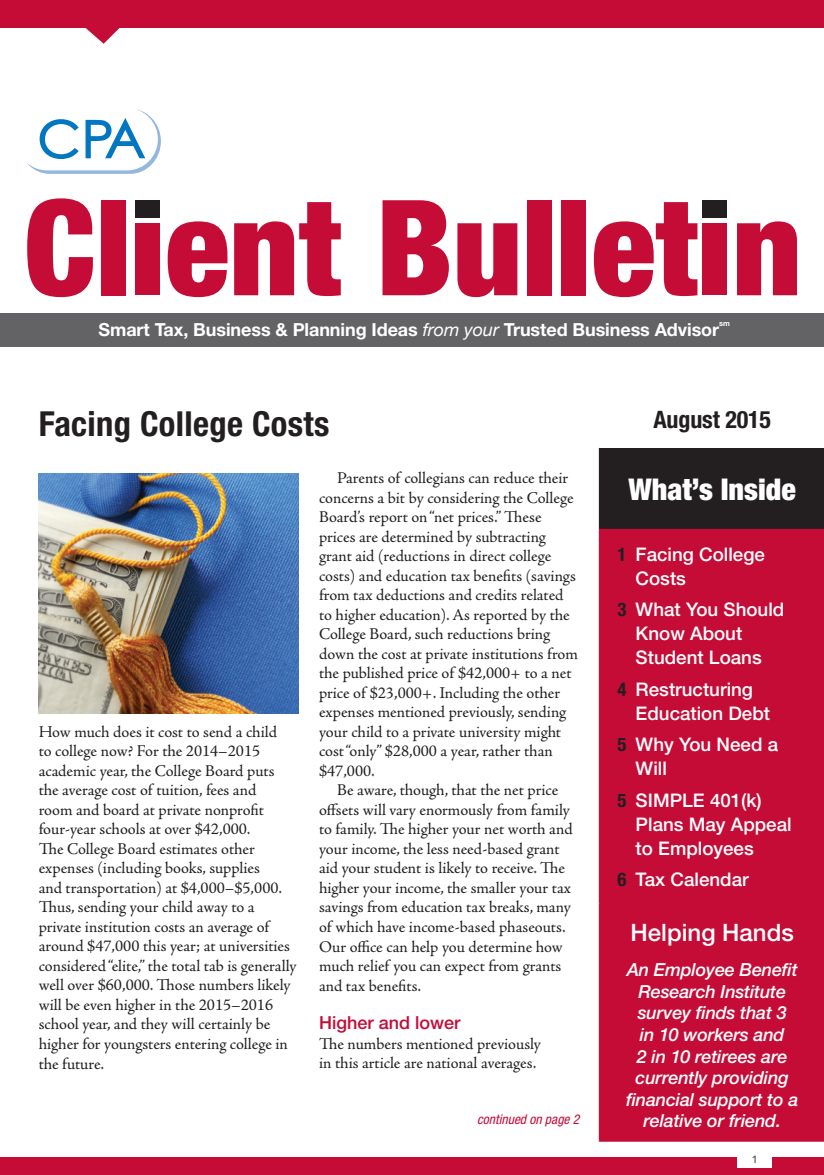
<style>
.page{position:relative;width:824px;height:1175px;background:#fff}
.page>*{position:absolute;margin:0;border:0;box-sizing:border-box;transform-origin:0 0}
.t1{font:700 condensed 34.5px "Helvetica Neue";letter-spacing:.01em;color:#231f20}
.t2{font:900 condensed 30px "Helvetica Neue";color:#fff}
.t3{font:500 24px "Helvetica Neue";color:#fff}
.t4{font:700 condensed 24px "Helvetica Neue";letter-spacing:-.005em;color:#231f20}
.t5{font:500 18.75px/24px "Helvetica Neue";color:#fff}
.t6{font:italic 500 18px/21.6px "Helvetica Neue";letter-spacing:-.01em;color:#fff;text-align:center}
.t7{font:700 18px "Helvetica Neue";letter-spacing:-.005em;color:#fff}
.t8{font:500 18px "Helvetica Neue";color:#c40c37}
.t9{font:16.5px/19.5px "Adobe Jenson Pro";letter-spacing:-.005em;color:#231f20}
.t10{font:italic condensed 13.5px "Helvetica Neue";color:#c40c37}
.t11{font:800 10.5px "Avenir";color:#636366}
.t12{font:700 7.5px "Helvetica Neue";color:#fff}
.s1{font-weight:400;font-style:italic}
.s2{font-weight:700;font-stretch:condensed;color:#231f20}
</style>
<div class="page">
<svg style="left:27px;top:198px;width:66px;height:99px"></svg>
<div style="left:101px;top:200px;width:24px;height:95px;background:#c40c37"></div>
<div style="left:136px;top:223px;width:24px;height:72px;background:#c40c37"></div>
<div style="left:136px;top:200px;width:24px;height:18px;background:#231f20"></div>
<svg style="left:168px;top:221px;width:59px;height:76px"></svg>
<svg style="left:234px;top:202px;width:107px;height:94px"></svg>
<svg style="left:382px;top:200px;width:67px;height:95px"></svg>
<svg style="left:457px;top:223px;width:60px;height:74px"></svg>
<div style="left:527px;top:200px;width:24px;height:95px;background:#c40c37"></div>
<div style="left:562px;top:200px;width:24px;height:95px;background:#c40c37"></div>
<svg style="left:594px;top:202px;width:103px;height:95px"></svg>
<div style="left:703px;top:223px;width:24px;height:72px;background:#c40c37"></div>
<div style="left:703px;top:200px;width:24px;height:18px;background:#231f20"></div>
<svg style="left:737px;top:221px;width:59px;height:74px"></svg>
<div style="left:0;top:313px;width:824px;height:33px;background:#636366"></div>
<div style="left:0;top:0;width:824px;height:27px;background:#c40c37"></div>
<svg style="left:72px;top:27px;width:60px;height:17px"></svg>
<svg style="left:27px;top:110px;width:134px;height:64px"></svg>
<div style="left:0;top:1156px;width:824px;height:18px;background:#c40c37"></div>
<div style="left:737px;top:1149px;width:35px;height:19px;background:#fff"></div>
<div style="left:599px;top:448px;width:225px;height:80px;background:#231f20"></div>
<div style="left:600px;top:529px;width:223px;height:611px;background:#c40c37"></div>
<hr style="left:598px;top:448px;width:2px;height:79px;background:#231f20">
<hr style="left:598px;top:527px;width:226px;height:2px;background:#231f20">
<hr style="left:598px;top:1140px;width:226px;height:1px;background:#c40c37">
<hr style="left:598px;top:529px;width:2px;height:374px;background:#c40c37">
<hr style="left:823px;top:529px;width:1px;height:374px;background:#c40c37">
<hr style="left:598px;top:905px;width:2px;height:235px;background:#c40c37">
<hr style="left:598px;top:903px;width:226px;height:2px;background:#c40c37">
<hr style="left:823px;top:905px;width:1px;height:235px;background:#c40c37">
<img style="left:39px;top:473px;width:260px;height:240px">
<p class="t7" style="left:98px;top:318px;width:622px">Smart Tax, Business &amp; Planning Ideas <span class="s1">from your</span> Trusted Business Advisor</p>
<p class="t12" style="left:719px;top:319px;width:12px">sm</p>
<h1 class="t1" style="left:39px;top:403px;width:292px">Facing College Costs</h1>
<p class="t9" style="left:39px;top:722px;width:259px">How much does it cost to send a child<br>to college now? For the 2014–2015 academic year, the College Board puts the average cost of tuition, fees and<br>room and board at private nonprofit four-year schools at over $42,000.<br>The College Board estimates other expenses (including books, supplies<br>and transportation) at $4,000–$5,000.<br>Thus, sending your child away to a private institution costs an average of around $47,000 this year; at universities considered “elite,” the total tab is generally well over $60,000. Those numbers likely will be even higher in the 2015–2016 school year, and they will certainly be higher for youngsters entering college in the future.</p>
<p class="t9" style="left:319px;top:468px;width:260px;text-indent:18px">Parents of collegians can reduce their concerns a bit by considering the College Board’s report on “net prices.” These prices are determined by subtracting grant aid (reductions in direct college costs) and education tax benefits (savings from tax deductions and credits related to higher education). As reported by the College Board, such reductions bring down the cost at private institutions from the published price of $42,000+ to a net price of $23,000+. Including the other expenses mentioned previously, sending your child to a private university might cost “only” $28,000 a year, rather than $47,000.</p>
<p class="t9" style="left:319px;top:780px;width:255px;text-indent:18px">Be aware, though, that the net price offsets will vary enormously from family to family. The higher your net worth and your income, the less need-based grant aid your student is likely to receive. The higher your income, the smaller your tax savings from education tax breaks, many of which have income-based phaseouts.<br>Our office can help you determine how much relief you can expect from grants and tax benefits.</p>
<p class="t8" style="left:319px;top:1012px;width:143px">Higher and lower</p>
<p class="t9" style="left:319px;top:1034px;width:223px">The numbers mentioned previously in this article are national averages.</p>
<p class="t10" style="left:477px;top:1111px;width:104px">continued on page 2</p>
<h3 class="t4" style="left:653px;top:405px;width:119px">August 2015</h3>
<h2 class="t2" style="left:628px;top:471px;width:169px">What’s Inside</h2>
<p class="t5" style="left:635px;top:542px;width:131px;text-indent:-18px"><span class="s2">1</span> Facing College<br>Costs</p>
<p class="t5" style="left:635px;top:597px;width:150px;text-indent:-18px"><span class="s2">3</span> What You Should<br>Know About<br>Student Loans</p>
<p class="t5" style="left:635px;top:677px;width:136px;text-indent:-18px"><span class="s2">4</span> Restructuring<br>Education Debt</p>
<p class="t5" style="left:635px;top:732px;width:144px;text-indent:-18px"><span class="s2">5</span> Why You Need a<br>Will</p>
<p class="t5" style="left:635px;top:788px;width:157px;text-indent:-18px"><span class="s2">5</span> SIMPLE 401(k)<br>Plans May Appeal to Employees</p>
<p class="t5" style="left:617px;top:867px;width:133px"><span class="s2">6</span> Tax Calendar</p>
<h3 class="t3" style="left:630px;top:918px;width:165px">Helping Hands</h3>
<p class="t6" style="left:626px;top:958px;width:174px">An Employee Benefit<br>Research Institute survey finds that 3<br>in 10 workers and<br>2 in 10 retirees are currently providing financial support to a relative or friend.</p>
<p class="t11" style="left:751px;top:1152px;width:8px">1</p>
</div>
